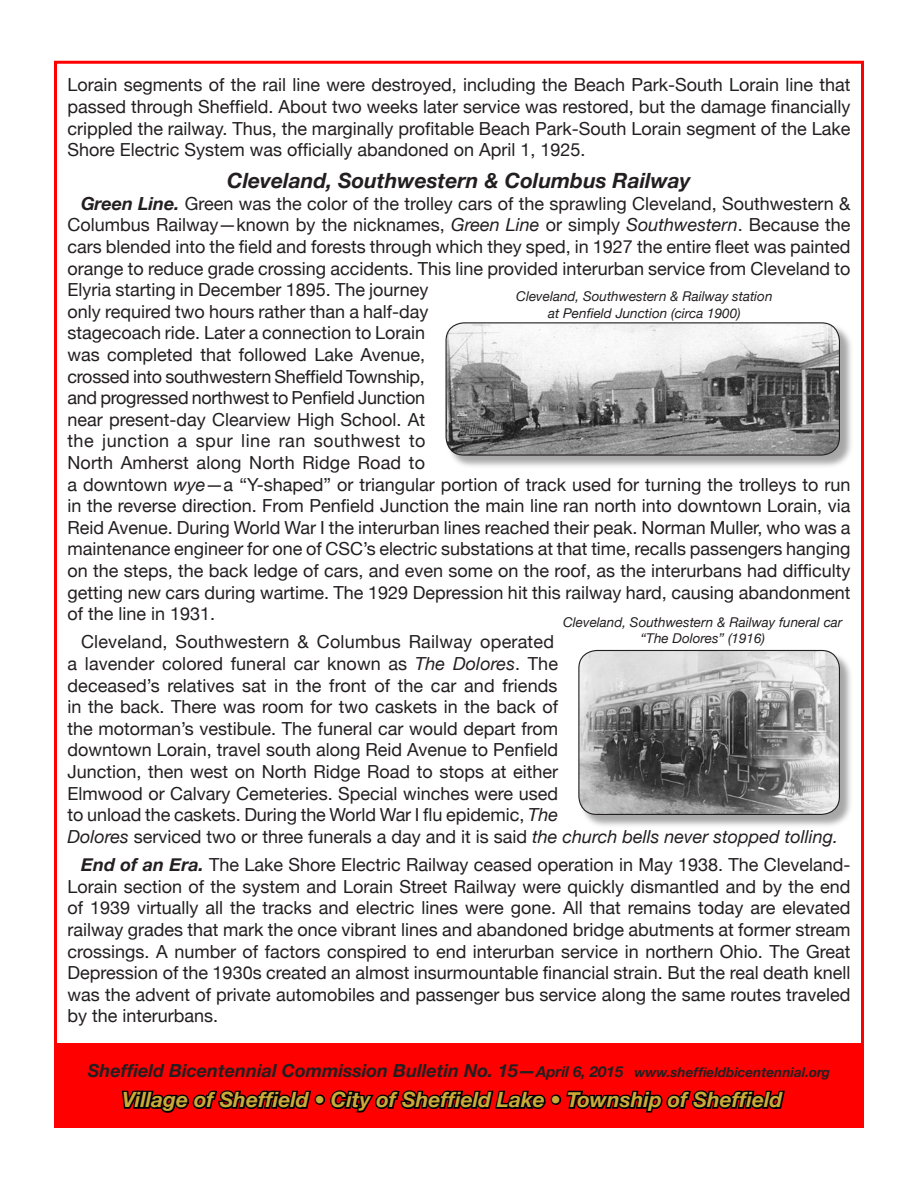
<style>
.page{position:relative;width:918px;height:1188px;background:#fff}
.page>*{position:absolute;margin:0;border:0;box-sizing:border-box;transform-origin:0 0}
.Bulletin_Subtitle{font:italic 700 21px "Helvetica Neue";color:#ccaa39}
.Bulletin_Subtitle-2{font:italic 700 21px "Helvetica Neue";color:#231f20}
.Bulletin_Text{font:18px/21.6px "Helvetica Neue";color:#231f20;text-align:justify}
.BICENTENNIAL_Figure{font:italic 700 18px "Helvetica Neue";color:#231f20}
.Bulletin_Figure_Capt{font:italic 13.5px/16.2px "Helvetica Neue";color:#231f20;text-align:center}
.s1{font-weight:700;font-style:italic}
.s2{font-style:italic}
.s3{font-size:15px}
.s4{font-size:13.5px}
</style>
<div class="page">
<div style="left:54px;top:1043px;width:810px;height:84px;background:#f00"></div>
<svg style="left:120px;top:1090px;width:667px;height:38px"></svg>
<div style="left:579px;top:650px;width:276px;height:180px;background:#231f20;opacity:.4"></div>
<img style="left:579px;top:650px;width:260px;height:164px;border-radius:18px">
<div style="left:578px;top:650px;width:262px;height:165px;border:1px solid #231f20;border-radius:18px"></div>
<div style="left:446px;top:323px;width:408px;height:147px;background:#231f20;opacity:.4"></div>
<img style="left:446px;top:323px;width:393px;height:132px;border-radius:18px">
<div style="left:446px;top:322px;width:394px;height:134px;border:1px solid #231f20;border-radius:18px"></div>
<p class="Bulletin_Text" style="left:68px;top:74px;width:784px">Lorain segments of the rail line were destroyed, including the Beach Park-South Lorain line that passed through Sheffield. About two weeks later service was restored, but the damage financially crippled the railway. Thus, the marginally profitable Beach Park-South Lorain segment of the Lake Shore Electric System was officially abandoned on April 1, 1925.</p>
<p class="Bulletin_Subtitle-2" style="left:227px;top:168px;width:465px">Cleveland, Southwestern &amp; Columbus Railway</p>
<p class="Bulletin_Text" style="left:68px;top:192px;width:785px;text-align:left;text-indent:14px"><span class="s1">Green Line.</span> Green was the color of the trolley cars of the sprawling Cleveland, Southwestern &amp; Columbus Railway—known by the nicknames, <span class="s2">Green Line</span> or simply <span class="s2">Southwestern</span>. Because the cars blended into the field and forests through which they sped, in 1927 the entire fleet was painted orange to reduce grade crossing accidents. This line provided interurban service from Cleveland to Elyria starting in December 1895. The journey<br>only required two hours rather than a half-day<br>stagecoach ride. Later a connection to Lorain<br>was completed that followed Lake Avenue,<br>crossed into southwestern Sheffield Township,<br>and progressed northwest to Penfield Junction<br>near present-day Clearview High School. At<br>the junction a spur line ran southwest to<br>North Amherst along North Ridge Road to<br>a downtown <span class="s2">wye</span>—a “Y-shaped” or triangular portion of track used for turning the trolleys to run in the reverse direction. From Penfield Junction the main line ran north into downtown Lorain, via Reid Avenue. During World War I the interurban lines reached their peak. Norman Muller, who was a maintenance engineer for one of CSC’s electric substations at that time, recalls passengers hanging on the steps, the back ledge of cars, and even some on the roof, as the interurbans had difficulty getting new cars during wartime. The 1929 Depression hit this railway hard, causing abandonment of the line in 1931.</p>
<p class="Bulletin_Text" style="left:68px;top:631px;width:772px;text-align:left;text-indent:14px">Cleveland, Southwestern &amp; Columbus Railway operated<br>a lavender colored funeral car known as <span class="s2">The Dolores</span>. The<br>deceased’s relatives sat in the front of the car and friends<br>in the back. There was room for two caskets in the back of<br>the motorman’s vestibule. The funeral car would depart from<br>downtown Lorain, travel south along Reid Avenue to Penfield<br>Junction, then west on North Ridge Road to stops at either<br>Elmwood or Calvary Cemeteries. Special winches were used<br>to unload the caskets. During the World War I flu epidemic, <span class="s2">The<br>Dolores</span> serviced two or three funerals a day and it is said <span class="s2">the church bells never stopped tolling.</span></p>
<p class="Bulletin_Text" style="left:68px;top:854px;width:785px;text-indent:14px"><span class="s1">End of an Era.</span> The Lake Shore Electric Railway ceased operation in May 1938. The Cleveland-Lorain section of the system and Lorain Street Railway were quickly dismantled and by the end of 1939 virtually all the tracks and electric lines were gone. All that remains today are elevated railway grades that mark the once vibrant lines and abandoned bridge abutments at former stream crossings. A number of factors conspired to end interurban service in northern Ohio. The Great Depression of the 1930s created an almost insurmountable financial strain. But the real death knell was the advent of private automobiles and passenger bus service along the same routes traveled by the interurbans.</p>
<p class="BICENTENNIAL_Figure" style="left:88px;top:1060px;width:744px">Sheffield Bicentennial Commission Bulletin No. 15—<span class="s3">April 6, 2015</span> <span class="s4">www.sheffieldbicentennial.org</span></p>
<p class="Bulletin_Subtitle" style="left:122px;top:1087px;width:662px">Village of Sheffield • City of Sheffield Lake • Township of Sheffield</p>
<p class="Bulletin_Figure_Capt" style="left:516px;top:288px;width:258px">Cleveland, Southwestern &amp; Railway station at Penfield Junction (circa 1900)</p>
<p class="Bulletin_Figure_Capt" style="left:563px;top:614px;width:281px">Cleveland, Southwestern &amp; Railway funeral car “The Dolores” (1916)</p>
</div>
